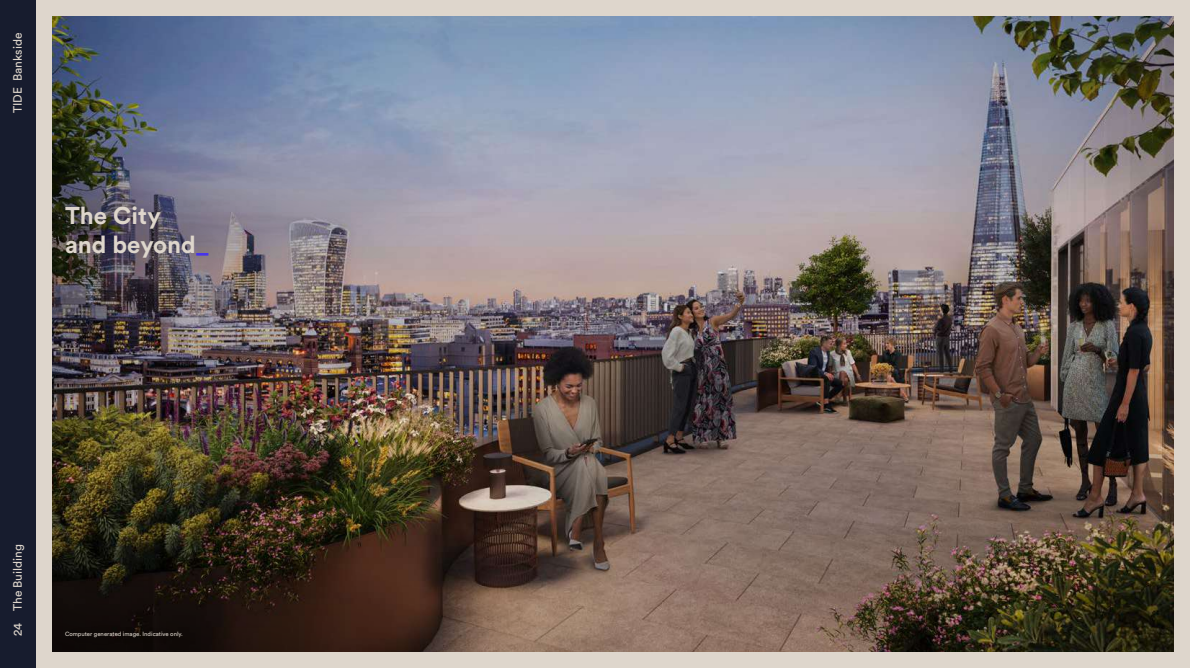
<style>
.page{position:relative;width:1190px;height:668px;background:#fff}
.page>*{position:absolute;margin:0;border:0;box-sizing:border-box;transform-origin:0 0}
.t1{font:700 24px/28.8px "Circular Std";color:#ded6cc}
.t2{font:12px "Circular Std";color:#ded6cc}
.t3{font:6px "Circular Std";color:#ded6cc}
.s1{color:#4733eb}
</style>
<div class="page">
<div style="left:36px;top:0;width:1154px;height:668px;background:#ded6cc"></div>
<img style="left:52px;top:16px;width:1122px;height:636px">
<svg style="left:52px;top:474px;width:686px;height:178px;background:#4f3e30"></svg>
<img style="left:52px;top:16px;width:467px;height:423px">
<div style="left:0;top:0;width:36px;height:668px;background:#171c2e"></div>
<div style="left:45px;top:185px;width:183px;height:92px;background:#0c0802;opacity:.3"></div>
<div style="left:50px;top:614px;width:147px;height:41px;background:#0c0802"></div>
<h2 class="t2" style="left:10px;top:113px;width:82px;rotate:-90deg">TIDE Bankside</h2>
<h1 class="t1" style="left:65px;top:201px;width:145px">The City<br>and beyond<span class="s1">_</span></h1>
<h2 class="t2" style="left:10px;top:611px;width:68px;rotate:-90deg">The Building</h2>
<h2 class="t2" style="left:10px;top:636px;width:15px;rotate:-90deg">24</h2>
<p class="t3" style="left:65px;top:630px;width:119px">Computer generated image. Indicative only.</p>
</div>
